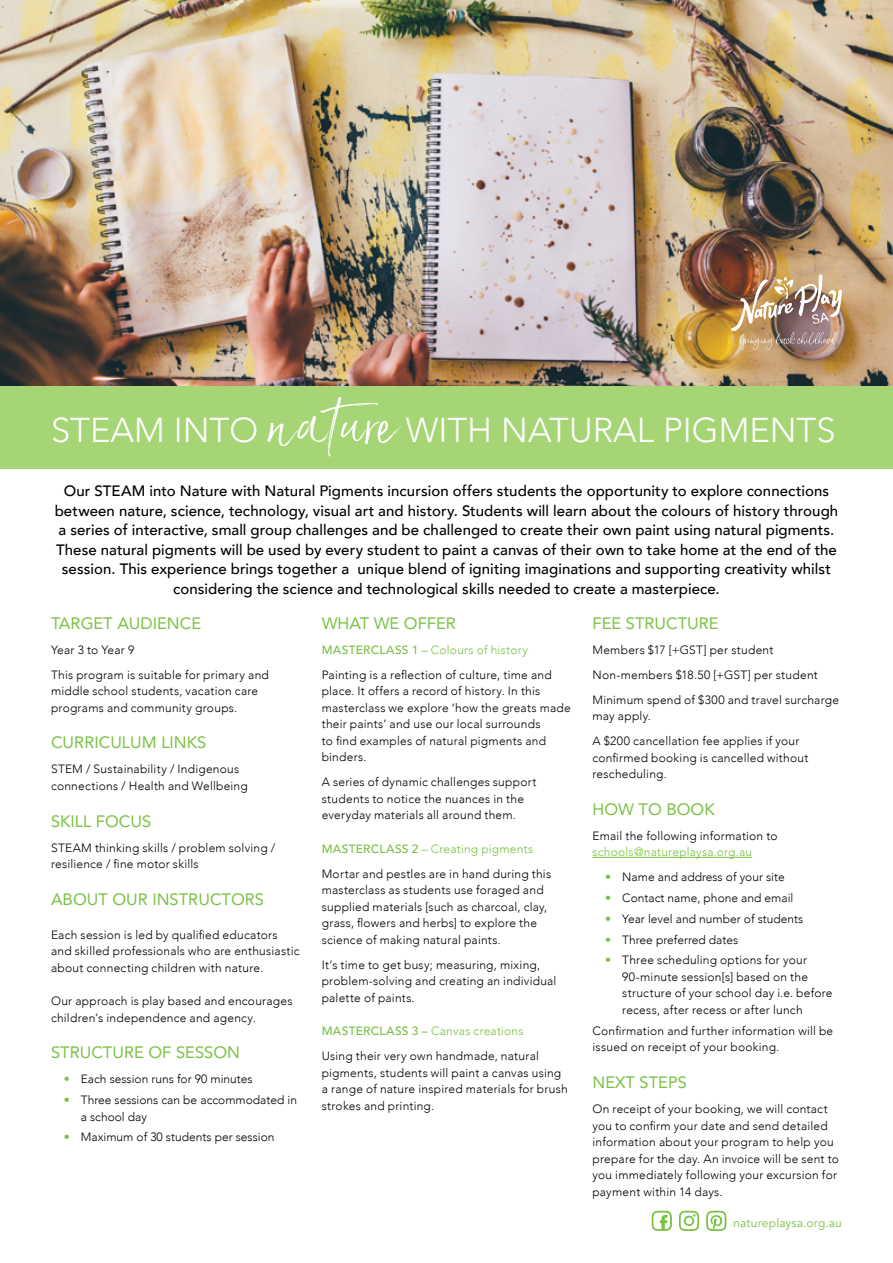
<style>
.page{position:relative;width:893px;height:1263px;background:#fff}
.page>*{position:absolute;margin:0;border:0;box-sizing:border-box;transform-origin:0 0}
.t1{font:300 34.5px "Avenir";color:#fff}
.t2{font:16.5px "Avenir";color:#7ac144}
.t3{font:500 15px/19.5px "Avenir";letter-spacing:.005em;color:#000;text-align:center}
.t4{font:300 12px/16.5px "Avenir";letter-spacing:.02em;color:#000}
.t5{font:300 12px/16.5px "Avenir";color:#000}
.t6{font:300 12px "Avenir";letter-spacing:.02em;color:#7ac144}
.t7{font:12px "Avenir";letter-spacing:.015em;color:#7ac144}
.s1{font-family:"Saturday Script";font-weight:400;font-size:60px}
.s2{color:#7ac144}
.s3{font-weight:500;color:#7ac144}
</style>
<div class="page">
<hr style="left:592px;top:857px;width:160px;height:1px;background:#7ac144">
<img style="left:0;top:0;width:893px;height:386px">
<div style="left:0;top:386px;width:893px;height:83px;background:#a6d575"></div>
<svg style="left:652px;top:1211px;width:20px;height:20px"></svg>
<svg style="left:679px;top:1211px;width:20px;height:20px"></svg>
<svg style="left:706px;top:1211px;width:20px;height:20px"></svg>
<img style="left:731px;top:274px;width:111px;height:76px">
<h1 class="t1" style="left:51px;top:409px;width:786px">STEAM INTO <span class="s1">nature</span> WITH NATURAL PIGMENTS</h1>
<p class="t3" style="left:55px;top:480px;width:785px">Our STEAM into Nature with Natural Pigments incursion offers students the opportunity to explore connections between nature, science, technology, visual art and history. Students will learn about the colours of history through a series of interactive, small group challenges and be challenged to create their own paint using natural pigments.<br>These natural pigments will be used by every student to paint a canvas of their own to take home at the end of the session. This experience brings together a unique blend of igniting imaginations and supporting creativity whilst considering the science and technological skills needed to create a masterpiece.</p>
<h2 class="t2" style="left:51px;top:610px;width:152px">TARGET AUDIENCE</h2>
<p class="t4" style="left:51px;top:637px;width:219px;line-height:25px">Year 3 to Year 9<br>This program is suitable for primary and</p>
<p class="t4" style="left:51px;top:683px;width:209px">middle school students, vacation care programs and community groups.</p>
<h2 class="t2" style="left:51px;top:729px;width:157px">CURRICULUM LINKS</h2>
<p class="t4" style="left:51px;top:761px;width:198px">STEM / Sustainability / Indigenous connections / Health and Wellbeing</p>
<h2 class="t2" style="left:51px;top:808px;width:102px">SKILL FOCUS</h2>
<p class="t4" style="left:51px;top:839px;width:226px">STEAM thinking skills / problem solving / resilience / fine motor skills</p>
<h2 class="t2" style="left:51px;top:886px;width:215px">ABOUT OUR INSTRUCTORS</h2>
<p class="t4" style="left:51px;top:926px;width:250px">Each session is led by qualified educators and skilled professionals who are enthusiastic about connecting children with nature.</p>
<p class="t4" style="left:51px;top:993px;width:243px">Our approach is play based and encourages children’s independence and agency.</p>
<h2 class="t2" style="left:51px;top:1039px;width:190px">STRUCTURE OF SESSON</h2>
<p class="t5" style="left:64px;top:1071px;width:190px"><span class="s2">•</span> Each session runs for 90 minutes</p>
<p class="t5" style="left:81px;top:1092px;width:218px;text-indent:-17px"><span class="s2">•</span> Three sessions can be accommodated in a school day</p>
<p class="t5" style="left:64px;top:1129px;width:212px"><span class="s2">•</span> Maximum of 30 students per session</p>
<h2 class="t2" style="left:322px;top:610px;width:136px">WHAT WE OFFER</h2>
<p class="t4" style="left:322px;top:637px;width:231px;line-height:25px"><span class="s3">MASTERCLASS 1</span> <span class="s2">– Colours of history<br></span>Painting is a reflection of culture, time and</p>
<p class="t4" style="left:322px;top:683px;width:251px">place. It offers a record of history. In this masterclass we explore ‘how the greats made their paints’ and use our local surrounds<br>to find examples of natural pigments and binders.</p>
<p class="t4" style="left:322px;top:774px;width:216px">A series of dynamic challenges support students to notice the nuances in the everyday materials all around them.</p>
<p class="t4" style="left:322px;top:836px;width:231px;line-height:25px"><span class="s3">MASTERCLASS 2</span> <span class="s2">– Creating pigments<br></span>Mortar and pestles are in hand during this</p>
<p class="t4" style="left:322px;top:882px;width:227px">masterclass as students use foraged and supplied materials [such as charcoal, clay, grass, flowers and herbs] to explore the science of making natural paints.</p>
<p class="t4" style="left:322px;top:956px;width:236px">It’s time to get busy; measuring, mixing, problem-solving and creating an individual palette of paints.</p>
<p class="t4" style="left:322px;top:1018px;width:219px;line-height:25px"><span class="s3">MASTERCLASS 3 –</span> <span class="s2">Canvas creations<br></span>Using their very own handmade, natural</p>
<p class="t4" style="left:322px;top:1064px;width:248px">pigments, students will paint a canvas using a range of nature inspired materials for brush strokes and printing.</p>
<h2 class="t2" style="left:592px;top:610px;width:128px">FEE STRUCTURE</h2>
<p class="t4" style="left:592px;top:637px;width:248px;line-height:25px">Members $17 [+GST] per student<br>Non-members $18.50 [+GST] per student<br>Minimum spend of $300 and travel surcharge</p>
<p class="t4" style="left:592px;top:703px;width:208px;line-height:25px">may apply.<br>A $200 cancellation fee applies if your</p>
<p class="t4" style="left:592px;top:749px;width:217px">confirmed booking is cancelled without rescheduling.</p>
<h2 class="t2" style="left:592px;top:796px;width:124px">HOW TO BOOK</h2>
<p class="t4" style="left:592px;top:827px;width:187px">Email the following information to</p>
<p class="t6" style="left:592px;top:845px;width:161px">schools@natureplaysa.org.au</p>
<p class="t5" style="left:605px;top:869px;width:181px"><span class="s2">•</span> Name and address of your site</p>
<p class="t5" style="left:605px;top:890px;width:190px"><span class="s2">•</span> Contact name, phone and email</p>
<p class="t5" style="left:605px;top:910px;width:199px"><span class="s2">•</span> Year level and number of students</p>
<p class="t5" style="left:605px;top:931px;width:135px"><span class="s2">•</span> Three preferred dates</p>
<p class="t4" style="left:622px;top:952px;width:212px;text-indent:-17px"><span class="s2">•</span> Three scheduling options for your 90-minute session[s] based on the structure of your school day i.e. before recess, after recess or after lunch</p>
<p class="t4" style="left:592px;top:1022px;width:242px">Confirmation and further information will be issued on receipt of your booking.</p>
<h2 class="t2" style="left:592px;top:1069px;width:96px">NEXT STEPS</h2>
<p class="t4" style="left:592px;top:1101px;width:248px">On receipt of your booking, we will contact you to confirm your date and send detailed information about your program to help you prepare for the day. An invoice will be sent to you immediately following your excursion for payment within 14 days.</p>
<p class="t7" style="left:733px;top:1215px;width:110px">natureplaysa.org.au</p>
</div>
